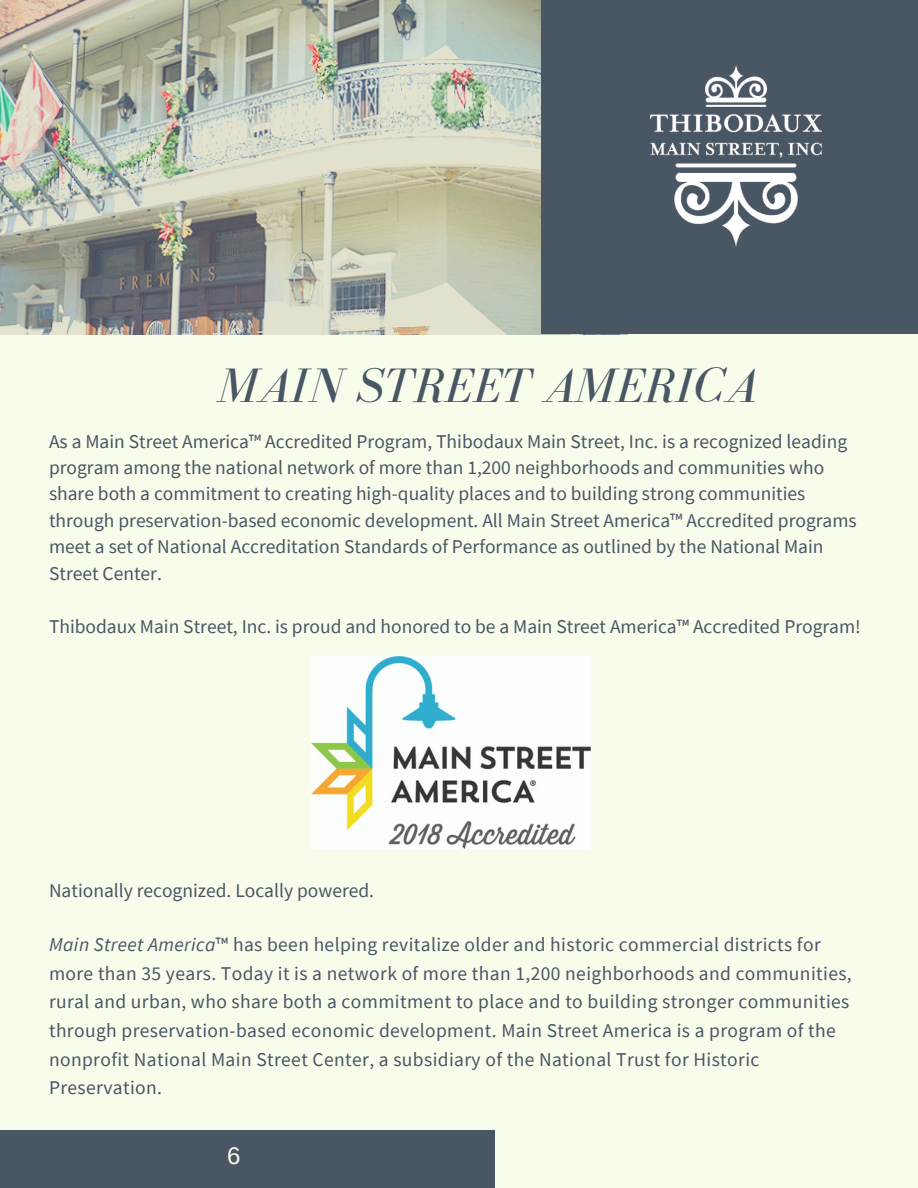
<style>
.page{position:relative;width:918px;height:1188px;background:#f8fceb}
.page>*{position:absolute;margin:0;border:0;box-sizing:border-box;transform-origin:0 0}
.t1{font:italic 49.8px "Bodoni FLF";color:#495664}
.t2{font:24px "Arimo";color:#f8fceb}
.t3{font:19.5px/26.4px "Source Sans Pro";color:#495664}
.t4{font:19.5px/28.5px "Source Sans Pro";letter-spacing:.02em;color:#495664}
.s1{font-style:italic}
</style>
<div class="page">
<img style="left:0;top:0;width:541px;height:334px">
<div style="left:541px;top:0;width:377px;height:334px;background:#495664"></div>
<div style="left:0;top:1130px;width:494px;height:58px;background:#495664"></div>
<img style="left:651px;top:66px;width:171px;height:181px">
<img style="left:311px;top:657px;width:279px;height:191px">
<p class="t1" style="left:218px;top:358px;width:541px">MAIN STREET AMERICA</p>
<h1 class="t3" style="left:49px;top:427px;width:809px">As a Main Street America™ Accredited Program, Thibodaux Main Street, Inc. is a recognized leading program among the national network of more than 1,200 neighborhoods and communities who share both a commitment to creating high-quality places and to building strong communities through preservation-based economic development. All Main Street America™ Accredited programs meet a set of National Accreditation Standards of Performance as outlined by the National Main Street Center.</h1>
<p class="t3" style="left:49px;top:613px;width:813px">Thibodaux Main Street, Inc. is proud and honored to be a Main Street America™ Accredited Program!</p>
<p class="t3" style="left:49px;top:877px;width:327px">Nationally recognized. Locally powered.</p>
<p class="t4" style="left:49px;top:930px;width:804px"><span class="s1">Main Street America</span>™ has been helping revitalize older and historic commercial districts for more than 35 years. Today it is a network of more than 1,200 neighborhoods and communities, rural and urban, who share both a commitment to place and to building stronger communities through preservation-based economic development. Main Street America is a program of the nonprofit National Main Street Center, a subsidiary of the National Trust for Historic Preservation.</p>
<p class="t2" style="left:227px;top:1142px;width:15px">6</p>
</div>
